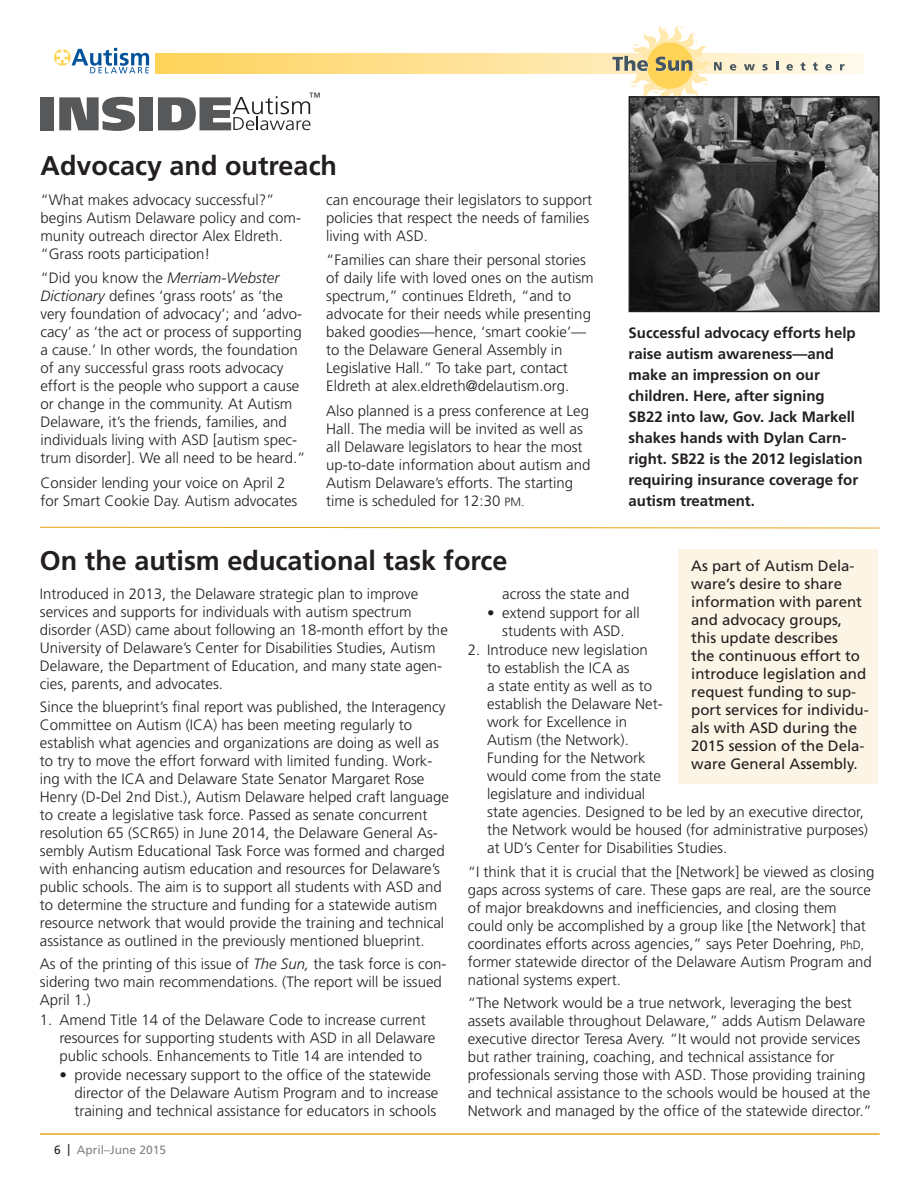
<style>
.page{position:relative;width:918px;height:1188px;background:#fff}
.page>*{position:absolute;margin:0;border:0;box-sizing:border-box;transform-origin:0 0}
.t1{font:700 27px "Frutiger";color:#231f20}
.Directory_Bold_names{font:300 15px/18px "Frutiger";color:#231f20}
.Directory_Bold_names-2{font:15px/18px "Frutiger";color:#231f20}
.t2{font:700 15px/21px "Frutiger";color:#231f20}
.t3{font:12px "Frutiger";color:#808285}
.t4{font:300 12px "Frutiger";color:#231f20}
.s1{font-style:italic}
.s2{font-size:12px}
.s3{color:#231f20}
</style>
<div class="page">
<svg style="left:155px;top:53px;width:708px;height:21px;background:#fee39a"></svg>
<svg style="left:54px;top:49px;width:17px;height:17px"></svg>
<svg style="left:57px;top:48px;width:92px;height:25px"></svg>
<svg style="left:613px;top:24px;width:109px;height:79px"></svg>
<svg style="left:730px;top:64px;width:6px;height:7px"></svg>
<svg style="left:744px;top:64px;width:11px;height:6px"></svg>
<svg style="left:762px;top:64px;width:6px;height:7px"></svg>
<svg style="left:776px;top:62px;width:2px;height:8px"></svg>
<svg style="left:786px;top:64px;width:7px;height:7px"></svg>
<svg style="left:801px;top:62px;width:4px;height:9px"></svg>
<svg style="left:813px;top:62px;width:5px;height:9px"></svg>
<svg style="left:825px;top:64px;width:7px;height:7px"></svg>
<svg style="left:840px;top:64px;width:5px;height:6px"></svg>
<div style="left:41px;top:97px;width:13px;height:33px;background:#57585a"></div>
<svg style="left:59px;top:97px;width:76px;height:34px"></svg>
<div style="left:139px;top:97px;width:14px;height:33px;background:#57585a"></div>
<svg style="left:158px;top:96px;width:152px;height:34px"></svg>
<hr style="left:40px;top:1133px;width:840px;height:2px;background:#e7a512">
<img style="left:632px;top:99px;width:245px;height:210px">
<div style="left:629px;top:96px;width:251px;height:216px;border:2px solid #231f20"></div>
<svg style="left:40px;top:527px;width:840px;height:2px"></svg>
<div style="left:678px;top:550px;width:200px;height:234px;background:#fcf4e4"></div>
<p class="t4" style="left:309px;top:90px;width:13px">™</p>
<p class="t1" style="left:41px;top:150px;width:298px">Advocacy and outreach</p>
<p class="Directory_Bold_names" style="left:40px;top:191px;width:262px">“What makes advocacy successful?” begins Autism Delaware policy and com&shy;munity outreach director Alex Eldreth. “Grass roots participation!</p>
<p class="Directory_Bold_names" style="left:40px;top:269px;width:267px">“Did you know the <span class="s1">Merriam-Webster Dictionary</span> defines ‘grass roots’ as ‘the very foundation of advocacy’; and ‘advo&shy;cacy’ as ‘the act or process of supporting a cause.’ In other words, the foundation of any successful grass roots advocacy effort is the people who support a cause or change in the community. At Autism Delaware, it’s the friends, families, and individuals living with ASD [autism spec&shy;trum disorder]. We all need to be heard.”</p>
<p class="Directory_Bold_names" style="left:40px;top:474px;width:258px">Consider lending your voice on April 2 for Smart Cookie Day. Autism advocates</p>
<p class="Directory_Bold_names" style="left:326px;top:191px;width:267px">can encourage their legislators to support policies that respect the needs of families living with ASD.</p>
<p class="Directory_Bold_names" style="left:326px;top:251px;width:269px">“Families can share their personal stories of daily life with loved ones on the autism spectrum,” continues Eldreth, “and to advocate for their needs while presenting baked goodies—hence, ‘smart cookie’— to the Delaware General Assembly in Legislative Hall.” To take part, contact Eldreth at alex.eldreth@delautism.org.</p>
<p class="Directory_Bold_names" style="left:326px;top:402px;width:266px">Also planned is a press conference at Leg Hall. The media will be invited as well as all Delaware legislators to hear the most up-to-date information about autism and Autism Delaware’s efforts. The starting time is scheduled for 12:30 <span class="s2">PM.</span></p>
<p class="t2" style="left:629px;top:323px;width:236px">Successful advocacy efforts help raise autism awareness—and make an impression on our children. Here, after signing<br>SB22 into law, Gov. Jack Markell shakes hands with Dylan Carn&shy;right. SB22 is the 2012 legislation requiring insurance coverage for autism treatment.</p>
<p class="t1" style="left:40px;top:545px;width:469px">On the autism educational task force</p>
<p class="Directory_Bold_names-2" style="left:691px;top:557px;width:179px">As part of Autism Dela&shy;ware’s desire to share information with parent and advocacy groups, this update describes<br>the continuous effort to introduce legislation and request funding to sup&shy;port services for individu&shy;als with ASD during the<br>2015 session of the Dela&shy;ware General Assembly.</p>
<p class="Directory_Bold_names" style="left:40px;top:585px;width:409px">Introduced in 2013, the Delaware strategic plan to improve services and supports for individuals with autism spectrum disorder (ASD) came about following an 18-month effort by the University of Delaware’s Center for Disabilities Studies, Autism Delaware, the Department of Education, and many state agen&shy;cies, parents, and advocates.</p>
<p class="Directory_Bold_names" style="left:40px;top:698px;width:410px">Since the blueprint’s final report was published, the Interagency Committee on Autism (ICA) has been meeting regularly to establish what agencies and organizations are doing as well as to try to move the effort forward with limited funding. Work&shy;ing with the ICA and Delaware State Senator Margaret Rose Henry (D-Del 2nd Dist.), Autism Delaware helped craft language to create a legislative task force. Passed as senate concurrent resolution 65 (SCR65) in June 2014, the Delaware General As&shy;sembly Autism Educational Task Force was formed and charged with enhancing autism education and resources for Delaware’s public schools. The aim is to support all students with ASD and to determine the structure and funding for a statewide autism resource network that would provide the training and technical assistance as outlined in the previously mentioned blueprint.</p>
<p class="Directory_Bold_names" style="left:40px;top:955px;width:408px">As of the printing of this issue of <span class="s1">The Sun,</span> the task force is con&shy;sidering two main recommendations. (The report will be issued<br>April 1.)</p>
<p class="Directory_Bold_names" style="left:59px;top:1011px;width:377px;text-indent:-20px">1. Amend Title 14 of the Delaware Code to increase current resources for supporting students with ASD in all Delaware public schools. Enhancements to Title 14 are intended to</p>
<p class="Directory_Bold_names" style="left:74px;top:1066px;width:365px;text-indent:-15px">• provide necessary support to the office of the statewide director of the Delaware Autism Program and to increase training and technical assistance for educators in schools</p>
<p class="Directory_Bold_names" style="left:502px;top:585px;width:129px">across the state and</p>
<p class="Directory_Bold_names" style="left:487px;top:604px;width:154px;text-align:center">• extend support for all students with ASD.</p>
<p class="Directory_Bold_names" style="left:487px;top:641px;width:382px;text-indent:-20px">2. Introduce new legislation<br>to establish the ICA as<br>a state entity as well as to<br>establish the Delaware Net-<br>work for Excellence in<br>Autism (the Network).<br>Funding for the Network<br>would come from the state<br>legislature and individual<br>state agencies. Designed to be led by an executive director, the Network would be housed (for administrative purposes) at UD’s Center for Disabilities Studies.</p>
<p class="Directory_Bold_names" style="left:468px;top:863px;width:408px">“I think that it is crucial that the [Network] be viewed as closing gaps across systems of care. These gaps are real, are the source of major breakdowns and inefficiencies, and closing them could only be accomplished by a group like [the Network] that coordinates efforts across agencies,” says Peter Doehring, <span class="s2">PhD, </span>former statewide director of the Delaware Autism Program and national systems expert.</p>
<p class="Directory_Bold_names" style="left:468px;top:994px;width:406px">“The Network would be a true network, leveraging the best assets available throughout Delaware,” adds Autism Delaware executive director Teresa Avery. “It would not provide services but rather training, coaching, and technical assistance for professionals serving those with ASD. Those providing training and technical assistance to the schools would be housed at the Network and managed by the office of the statewide director.”</p>
<p class="t3" style="left:54px;top:1143px;width:114px"><span class="s3">6 |</span> April–June 2015</p>
</div>
